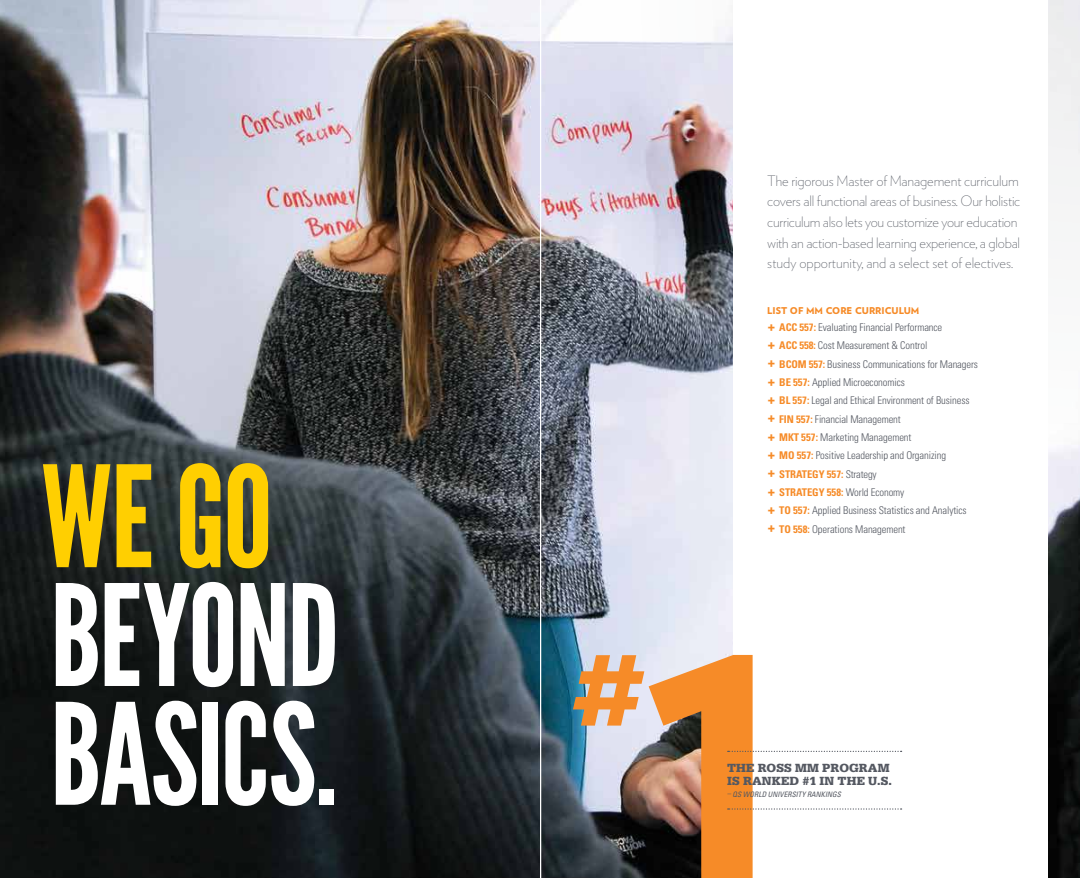
<style>
.page{position:relative;width:1080px;height:878px;background:#fff}
.page>*{position:absolute;margin:0;border:0;box-sizing:border-box;transform-origin:0 0}
.t1{font:140px/118.8px "League Gothic";letter-spacing:-.015em;color:#fff}
.t2{font:140px "League Gothic";color:#ffcf01}
.t3{font:200 14.38px/20.6px "Verlag";letter-spacing:-.015em;color:#545861}
.t4{font:900 12.5px/12.5px "Serifa";letter-spacing:.01em;color:#545861}
.t5{font:300 condensed 10.62px/18.4px "Univers";letter-spacing:-.01em;color:#545861}
.t6{font:900 9.38px "Verlag";color:#f68b28}
.t7{font:italic condensed 7.5px "Univers";color:#545861}
.s1{font-family:"Verlag";font-weight:700;font-stretch:normal;font-size:18.75px;color:#f68b28}
.s2{font-weight:700;color:#f68b28}
</style>
<div class="page">
<img style="left:0;top:0;width:1080px;height:878px">
<img style="left:624px;top:0;width:456px;height:458px">
<div style="left:733px;top:0;width:315px;height:878px;background:#fff"></div>
<svg style="left:573px;top:655px;width:329px;height:222px"></svg>
<hr style="left:540px;top:0;width:1px;height:878px;background:#fff">
<h1 class="t2" style="left:41px;top:434px;width:233px">WE GO</h1>
<h1 class="t1" style="left:50px;top:577px;width:291px">BEYOND<br>BASICS.</h1>
<p class="t3" style="left:767px;top:169px;width:255px">The rigorous Master of Management curriculum covers all functional areas of business. Our holistic curriculum also lets you customize your education with an action-based learning experience, a global study opportunity, and a select set of electives.</p>
<p class="t6" style="left:767px;top:303px;width:154px">LIST OF MM CORE CURRICULUM</p>
<p class="t5" style="left:767px;top:318px;width:212px"><span class="s1">+</span> <span class="s2">ACC 557:</span> Evaluating Financial Performance<br><span class="s1">+</span> <span class="s2">ACC 558:</span> Cost Measurement &amp; Control<br><span class="s1">+</span> <span class="s2">BCOM 557:</span> Business Communications for Managers <span class="s1">+</span> <span class="s2">BE 557:</span> Applied Microeconomics<br><span class="s1">+</span> <span class="s2">BL 557:</span> Legal and Ethical Environment of Business <span class="s1">+</span> <span class="s2">FIN 557:</span> Financial Management<br><span class="s1">+</span> <span class="s2">MKT 557:</span> Marketing Management<br><span class="s1">+</span> <span class="s2">MO 557:</span> Positive Leadership and Organizing<br><span class="s1">+</span> <span class="s2">STRATEGY 557:</span> Strategy<br><span class="s1">+</span> <span class="s2">STRATEGY 558:</span> World Economy<br><span class="s1">+</span> <span class="s2">TO 557:</span> Applied Business Statistics and Analytics<br><span class="s1">+</span> <span class="s2">TO 558:</span> Operations Management</p>
<p class="t4" style="left:727px;top:761px;width:167px">THE ROSS MM PROGRAM<br>IS RANKED #1 IN THE U.S.</p>
<p class="t7" style="left:727px;top:790px;width:115px">– QS WORLD UNIVERSITY RANKINGS</p>
</div>
